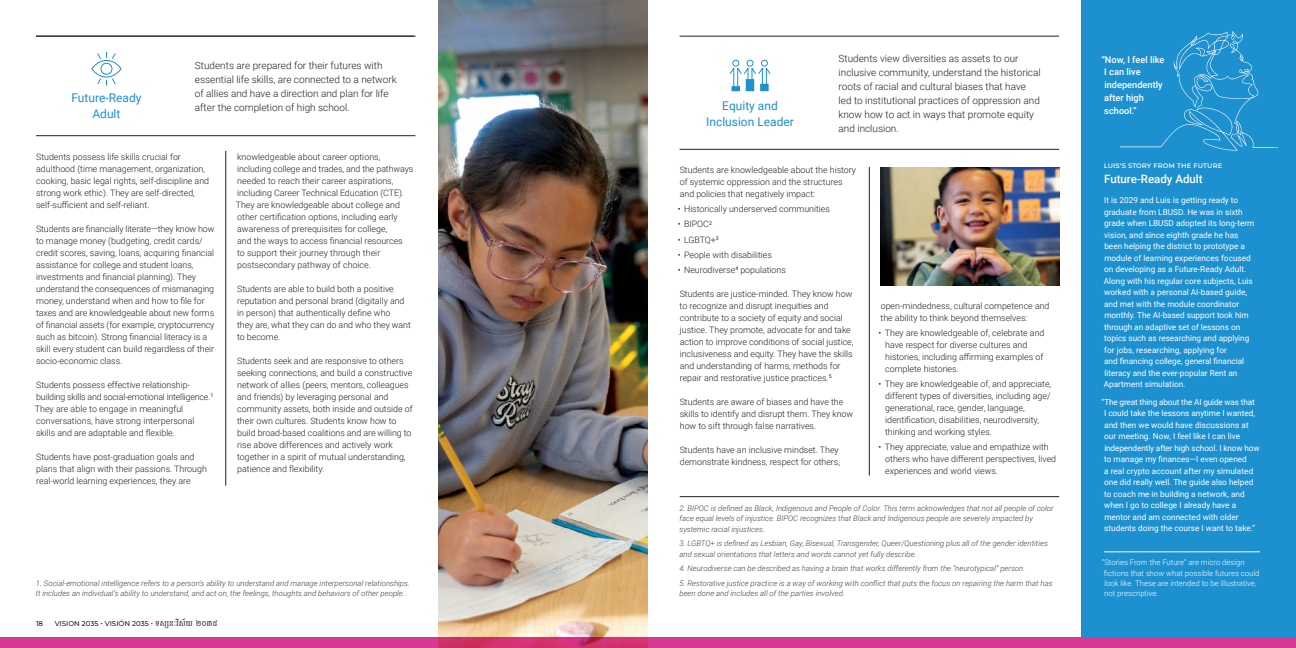
<style>
.page{position:relative;width:1296px;height:648px;background:#fff}
.page>*{position:absolute;margin:0;border:0;box-sizing:border-box;transform-origin:0 0}
.Element_title{font:12px/16px "Roboto";color:#1d90d0;text-align:center}
.Future_story_title{font:500 11.5px "Roboto";color:#fff}
.Element_overview{font:300 10px/14px "Roboto";color:#231f20}
.Future_story_quote{font:500 9.2px/12.7px "Roboto";color:#fff}
.Text{font:300 8.9px/12px "Roboto";color:#231f20}
.Bullet{font:300 8.9px/12px "Roboto";color:#231f20}
.Text___rule_above{font:300 8.9px/12px "Roboto";color:#231f20}
.Text_small_regular{font:8.2px/11.5px "Roboto";color:#fff}
.Future_story_sub{font:500 8px "Montserrat";color:#fff}
.Definition{font:italic 300 7.8px/10.3px "Roboto";color:#44403f}
.Text-2{font:300 7.8px/10.3px "Roboto";color:#fff}
.t1{font:500 7px "Montserrat";letter-spacing:.005em;color:#231f20}
.s1{font-family:"Battambang";font-weight:400;font-size:7.8px}
</style>
<div class="page">
<hr style="left:36px;top:36px;width:379px;height:1px;background:#231f20">
<hr style="left:36px;top:136px;width:379px;height:1px;background:#231f20">
<hr style="left:226px;top:151px;width:1px;height:335px;background:#231f20">
<svg style="left:91px;top:51px;width:31px;height:35px"></svg>
<div style="left:1082px;top:0;width:214px;height:648px;background:#1d90d0"></div>
<img style="left:1120px;top:31px;width:157px;height:120px">
<hr style="left:680px;top:149px;width:379px;height:1px;background:#231f20">
<hr style="left:680px;top:496px;width:379px;height:1px;background:#231f20">
<hr style="left:680px;top:36px;width:379px;height:1px;background:#231f20">
<img style="left:881px;top:167px;width:178px;height:119px">
<hr style="left:1104px;top:552px;width:156px;height:1px;background:#fff">
<hr style="left:869px;top:167px;width:1px;height:308px;background:#231f20">
<svg style="left:729px;top:59px;width:42px;height:30px"></svg>
<div style="left:746px;top:79px;width:8px;height:12px;background:#1d90d0"></div>
<div style="left:732px;top:86px;width:8px;height:5px;background:#1d90d0"></div>
<div style="left:760px;top:84px;width:9px;height:7px;background:#1d90d0"></div>
<div style="left:0;top:637px;width:1296px;height:11px;background:#d73995"></div>
<img style="left:438px;top:0;width:210px;height:648px">
<p class="Element_title" style="left:71px;top:89px;width:71px">Future-Ready<br>Adult</p>
<p class="Element_overview" style="left:195px;top:58px;width:203px">Students are prepared for their futures with essential life skills, are connected to a network of allies and have a direction and plan for life after the completion of high school.</p>
<p class="Text___rule_above" style="left:36px;top:151px;width:175px">Students possess life skills crucial for adulthood (time management, organization, cooking, basic legal rights, self-discipline and strong work ethic). They are self-directed, self-sufficient and self-reliant.</p>
<p class="Text" style="left:36px;top:223px;width:180px">Students are financially literate—they know how to manage money (budgeting, credit cards/ credit scores, saving, loans, acquiring financial assistance for college and student loans, investments and financial planning). They understand the consequences of mismanaging money, understand when and how to file for taxes and are knowledgeable about new forms of financial assets (for example, cryptocurrency such as bitcoin). Strong financial literacy is a skill every student can build regardless of their socio-economic class.</p>
<p class="Text" style="left:35px;top:379px;width:180px">Students possess effective relationship&shy;building skills and social-emotional intelligence.<sup>1<br></sup>They are able to engage in meaningful conversations, have strong interpersonal skills and are adaptable and flexible.</p>
<p class="Text" style="left:36px;top:451px;width:172px">Students have post-graduation goals and plans that align with their passions. Through real-world learning experiences, they are</p>
<p class="Text" style="left:236px;top:151px;width:179px">knowledgeable about career options, including college and trades, and the pathways needed to reach their career aspirations, including Career Technical Education (CTE).<br>They are knowledgeable about college and other certification options, including early awareness of prerequisites for college,<br>and the ways to access financial resources<br>to support their journey through their postsecondary pathway of choice.</p>
<p class="Text" style="left:237px;top:283px;width:175px">Students are able to build both a positive reputation and personal brand (digitally and in person) that authentically define who<br>they are, what they can do and who they want to become.</p>
<p class="Text" style="left:237px;top:355px;width:177px">Students seek and are responsive to others seeking connections, and build a constructive network of allies (peers, mentors, colleagues and friends) by leveraging personal and community assets, both inside and outside of their own cultures. Students know how to build broad-based coalitions and are willing to rise above differences and actively work together in a spirit of mutual understanding, patience and flexibility.</p>
<p class="Definition" style="left:36px;top:578px;width:375px">1. Social-emotional intelligence refers to a person’s ability to understand and manage interpersonal relationships.<br>It includes an individual’s ability to understand, and act on, the feelings, thoughts and behaviors of other people.</p>
<p class="t1" style="left:36px;top:618px;width:9px">18</p>
<p class="t1" style="left:55px;top:618px;width:165px">VISION 2035 • VISIÓN 2035 • <span class="s1">ទស្សសនៈៈវិិស័័យ ២០៣៥</span></p>
<p class="Element_title" style="left:706px;top:98px;width:89px">Equity and<br>Inclusion Leader</p>
<p class="Element_overview" style="left:839px;top:51px;width:204px">Students view diversities as assets to our inclusive community, understand the historical roots of racial and cultural biases that have led to institutional practices of oppression and know how to act in ways that promote equity and inclusion.</p>
<p class="Text" style="left:680px;top:164px;width:178px">Students are knowledgeable about the history of systemic oppression and the structures and policies that negatively impact:</p>
<p class="Text" style="left:678px;top:203px;width:154px">• Historically underserved communities</p>
<p class="Text" style="left:678px;top:218px;width:36px">• BIPOC<sup>2</sup></p>
<p class="Text" style="left:678px;top:233px;width:43px">• LGBTQ+<sup>3</sup></p>
<p class="Text" style="left:678px;top:248px;width:96px">• People with disabilities</p>
<p class="Bullet" style="left:678px;top:263px;width:110px">• Neurodiverse<sup>4</sup> populations</p>
<p class="Text" style="left:680px;top:287px;width:175px">Students are justice-minded. They know how to recognize and disrupt inequities and contribute to a society of equity and social justice. They promote, advocate for and take action to improve conditions of social justice, inclusiveness and equity. They have the skills and understanding of harms, methods for repair and restorative justice practices.<sup>5</sup></p>
<p class="Text" style="left:680px;top:395px;width:175px">Students are aware of biases and have the skills to identify and disrupt them. They know how to sift through false narratives.</p>
<p class="Text" style="left:680px;top:443px;width:162px">Students have an inclusive mindset. They demonstrate kindness, respect for others,</p>
<p class="Text" style="left:881px;top:299px;width:171px">open-mindedness, cultural competence and the ability to think beyond themselves:</p>
<p class="Bullet" style="left:885px;top:326px;width:161px;text-indent:-7px">• They are knowledgeable of, celebrate and have respect for diverse cultures and histories, including affirming examples of complete histories.</p>
<p class="Bullet" style="left:885px;top:377px;width:168px;text-indent:-6px">• They are knowledgeable of, and appreciate, different types of diversities, including age/ generational, race, gender, language, identification, disabilities, neurodiversity, thinking and working styles.</p>
<p class="Bullet" style="left:885px;top:440px;width:173px;text-indent:-7px">• They appreciate, value and empathize with others who have different perspectives, lived experiences and world views.</p>
<p class="Definition" style="left:679px;top:503px;width:376px">2. BIPOC is defined as Black, Indigenous and People of Color. This term acknowledges that not all people of color face equal levels of injustice. BIPOC recognizes that Black and Indigenous people are severely impacted by systemic racial injustices.</p>
<p class="Definition" style="left:679px;top:538px;width:370px">3. LGBTQ+ is defined as Lesbian, Gay, Bisexual, Transgender, Queer/Questioning plus all of the gender identities and sexual orientations that letters and words cannot yet fully describe.</p>
<p class="Definition" style="left:679px;top:563px;width:347px">4. Neurodiverse can be described as having a brain that works differently from the “neurotypical” person.</p>
<p class="Definition" style="left:679px;top:578px;width:375px">5. Restorative justice practice is a way of working with conflict that puts the focus on repairing the harm that has been done and includes all of the parties involved.</p>
<p class="Future_story_quote" style="left:1104px;top:53px;width:62px;text-indent:-3px">“Now, I feel like<br>I can live independently after high school.”</p>
<p class="Future_story_sub" style="left:1104px;top:160px;width:120px">luis’s story from the future</p>
<p class="Future_story_title" style="left:1104px;top:171px;width:100px">Future-Ready Adult</p>
<p class="Text_small_regular" style="left:1104px;top:194px;width:152px">It is 2029 and Luis is getting ready to graduate from LBUSD. He was in sixth grade when LBUSD adopted its long-term vision, and since eighth grade he has been helping the district to prototype a module of learning experiences focused on developing as a Future-Ready Adult.<br>Along with his regular core subjects, Luis worked with a personal AI-based guide, and met with the module coordinator monthly. The AI-based support took him through an adaptive set of lessons on topics such as researching and applying for jobs, researching, applying for<br>and financing college, general financial literacy and the ever-popular Rent an Apartment simulation.</p>
<p class="Text_small_regular" style="left:1104px;top:396px;width:157px;text-indent:-3px">“The great thing about the AI guide was that<br>I could take the lessons anytime I wanted, and then we would have discussions at our meeting. Now, I feel like I can live independently after high school. I know how to manage my finances—I even opened<br>a real crypto account after my simulated one did really well. The guide also helped to coach me in building a network, and when I go to college I already have a mentor and am connected with older students doing the course I want to take.”</p>
<p class="Text-2" style="left:1102px;top:557px;width:159px">“Stories From the Future” are micro design fictions that show what possible futures could look like. These are intended to be illustrative, not prescriptive.</p>
</div>
